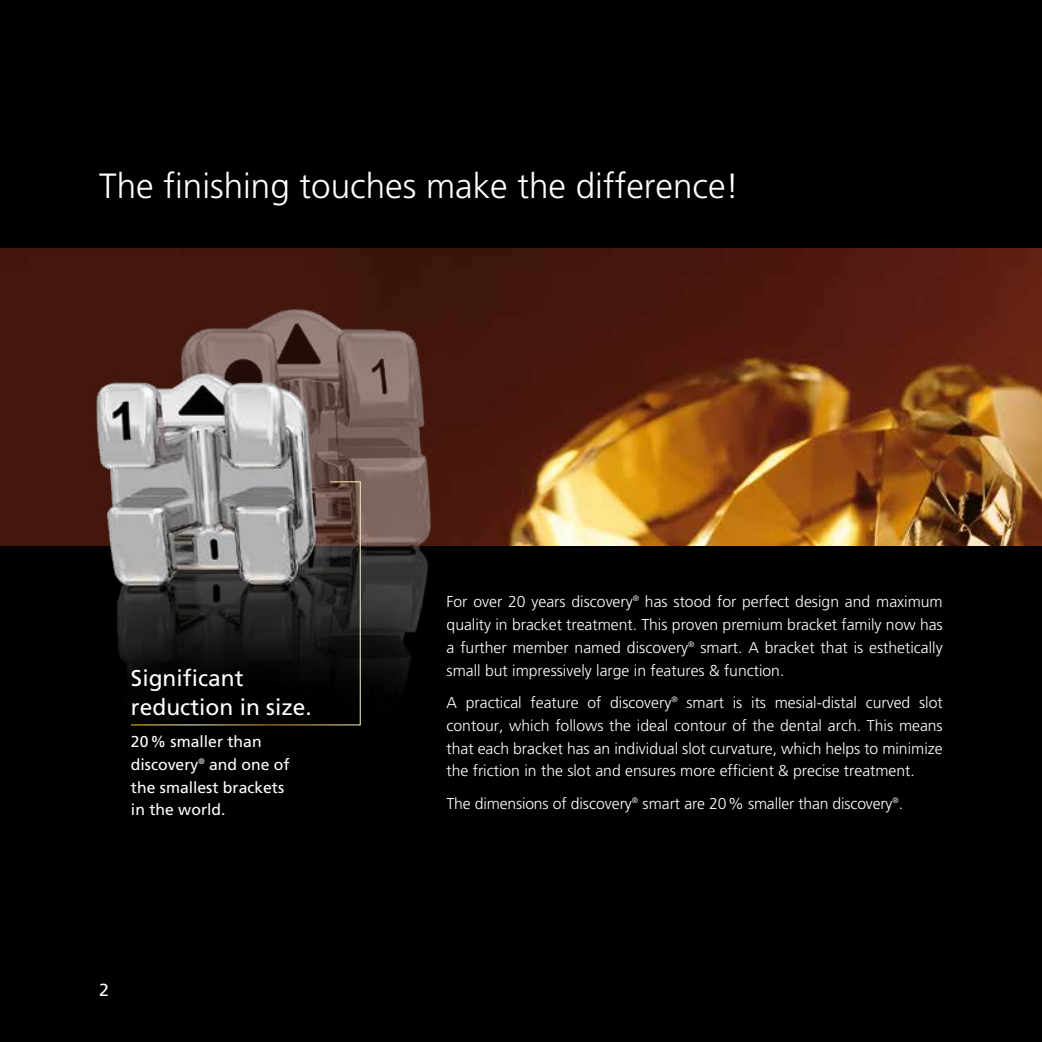
<style>
.page{position:relative;width:1042px;height:1042px;background:#000}
.page>*{position:absolute;margin:0;border:0;box-sizing:border-box;transform-origin:0 0}
.t1{font:300 35px "Frutiger LT Std";color:#fff}
.t2{font:22.75px/29.8px "Frutiger LT Std";color:#fff}
.t3{font:17.5px "Frutiger LT Std";color:#fff}
.t4{font:300 15.75px/22.8px "Frutiger LT Std";color:#fff;text-align:justify}
.t5{font:15.75px/22.8px "Frutiger LT Std";color:#fff}
</style>
<div class="page">
<img style="left:0;top:248px;width:1042px;height:298px">
<img style="left:74px;top:303px;width:380px;height:382px">
<svg style="left:130px;top:481px;width:231px;height:245px"></svg>
<h1 class="t1" style="left:99px;top:167px;width:641px">The finishing touches make the difference!</h1>
<h2 class="t2" style="left:131px;top:663px;width:182px">Significant reduction in size.</h2>
<p class="t5" style="left:131px;top:730px;width:160px">20% smaller than discovery<sup>®</sup> and one of the smallest brackets in the world.</p>
<p class="t3" style="left:99px;top:980px;width:11px">2</p>
<p class="t4" style="left:446px;top:591px;width:498px">For over 20 years discovery<sup>®</sup> has stood for perfect design and maximum quality in bracket treatment. This proven premium bracket family now has a further member named discovery<sup>®</sup> smart. A bracket that is esthetically small but impressively large in features &amp; function.</p>
<p class="t4" style="left:446px;top:691px;width:498px">A practical feature of discovery<sup>®</sup> smart is its mesial-distal curved slot contour, which follows the ideal contour of the dental arch. This means that each bracket has an individual slot curvature, which helps to minimize the friction in the slot and ensures more efficient &amp; precise treatment.</p>
<p class="t4" style="left:446px;top:792px;width:458px">The dimensions of discovery<sup>®</sup> smart are 20% smaller than discovery<sup>®</sup>.</p>
</div>
